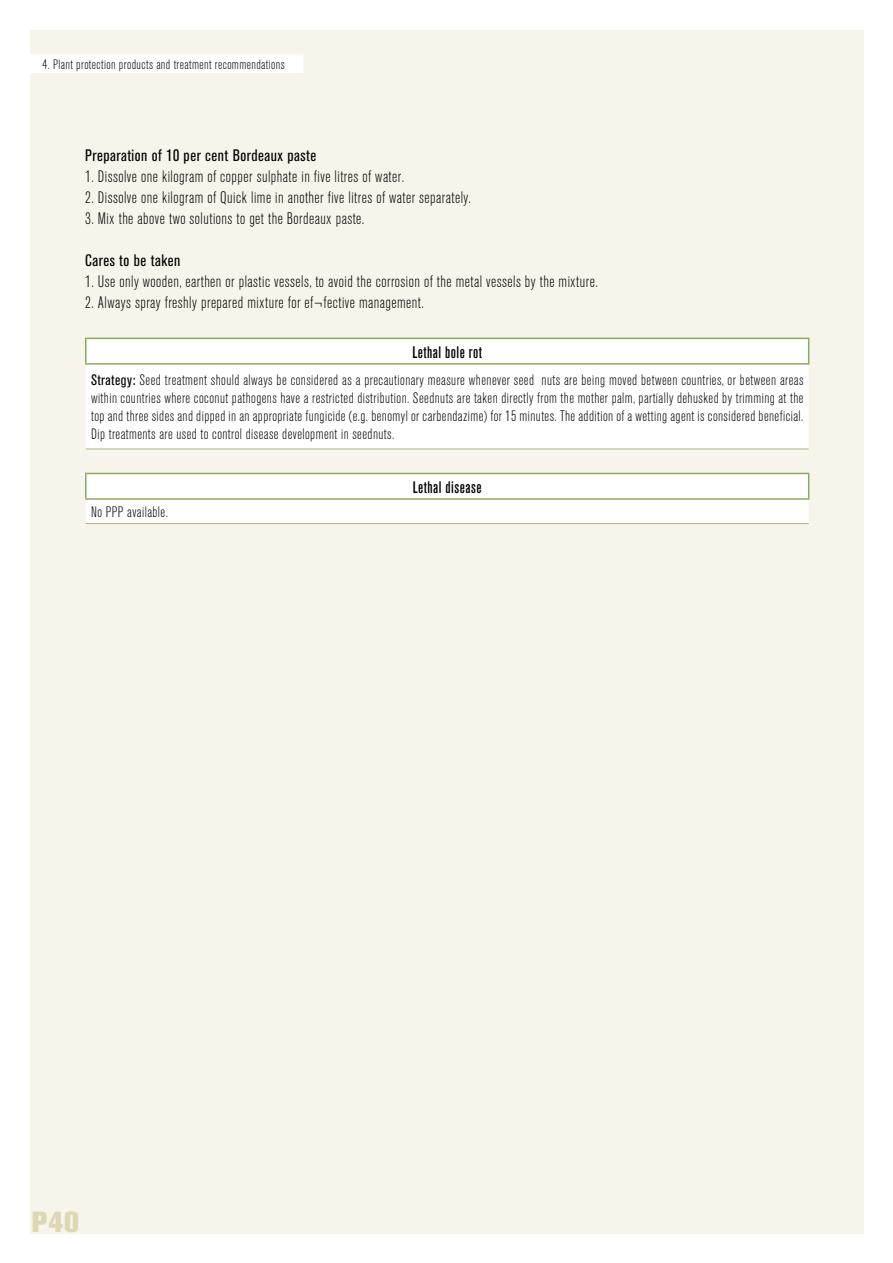
<style>
.page{position:relative;width:893px;height:1263px;background:#fff}
.page>*{position:absolute;margin:0;border:0;box-sizing:border-box;transform-origin:0 0}
.t1{font:800 28.8px "Akzidenz Grotesk BQ";color:#dcd8b4}
.t2{font:300 condensed 16.5px "Akzidenz Grotesk BQ";letter-spacing:.03em;color:#000}
.t3{font:condensed 16.5px "Akzidenz Grotesk BQ";letter-spacing:.03em;color:#000}
.t4{font:500 condensed 16.5px "Akzidenz Grotesk BQ";letter-spacing:.03em;color:#000}
.t5{font:300 condensed 15px/18px "Akzidenz Grotesk BQ";letter-spacing:.03em;color:#000;text-align:justify}
.t6{font:300 condensed 13.5px "Akzidenz Grotesk BQ";letter-spacing:.03em;color:#000}
.s1{font-weight:400}
</style>
<div class="page">
<div style="left:30px;top:30px;width:833px;height:1203px;background:#f6f4eb"></div>
<div style="left:30px;top:54px;width:273px;height:19px;background:#fff"></div>
<div style="left:86px;top:339px;width:723px;height:110px;background:#fff"></div>
<hr style="left:85px;top:338px;width:724px;height:1px;background:#87ac5c">
<hr style="left:85px;top:339px;width:2px;height:24px;background:#87ac5c">
<svg style="left:808px;top:339px;width:1px;height:24px"></svg>
<hr style="left:85px;top:363px;width:724px;height:2px;background:#87ac5c">
<hr style="left:86px;top:449px;width:723px;height:1px;background:#b4b084">
<hr style="left:85px;top:473px;width:724px;height:1px;background:#87ac5c">
<hr style="left:85px;top:474px;width:2px;height:24px;background:#87ac5c">
<div style="left:86px;top:474px;width:723px;height:49px;background:#fff"></div>
<hr style="left:85px;top:498px;width:724px;height:2px;background:#87ac5c">
<hr style="left:86px;top:523px;width:723px;height:1px;background:#b4b084">
<p class="t6" style="left:43px;top:57px;width:244px">4. Plant protection products and treatment recommendations</p>
<p class="t3" style="left:85px;top:146px;width:233px">Preparation of 10 per cent Bordeaux paste</p>
<p class="t2" style="left:85px;top:168px;width:321px">1. Dissolve one kilogram of copper sulphate in five litres of water.</p>
<p class="t2" style="left:85px;top:189px;width:387px">2. Dissolve one kilogram of Quick lime in another five litres of water separately.</p>
<p class="t2" style="left:85px;top:210px;width:281px">3. Mix the above two solutions to get the Bordeaux paste.</p>
<p class="t3" style="left:85px;top:251px;width:97px">Cares to be taken</p>
<p class="t2" style="left:85px;top:273px;width:514px">1. Use only wooden, earthen or plastic vessels, to avoid the corrosion of the metal vessels by the mixture.</p>
<p class="t2" style="left:85px;top:294px;width:340px">2. Always spray freshly prepared mixture for ef¬fective management.</p>
<p class="t4" style="left:412px;top:343px;width:71px">Lethal bole rot</p>
<p class="t5" style="left:91px;top:371px;width:714px"><span class="s1">Strategy:</span> Seed treatment should always be considered as a precautionary measure whenever seed nuts are being moved between countries, or between areas within countries where coconut pathogens have a restricted distribution. Seednuts are taken directly from the mother palm, partially dehusked by trimming at the top and three sides and dipped in an appropriate fungicide (e.g. benomyl or carbendazime) for 15 minutes. The addition of a wetting agent is considered beneficial.<br>Dip treatments are used to control disease development in seednuts.</p>
<p class="t4" style="left:413px;top:478px;width:70px">Lethal disease</p>
<p class="t5" style="left:91px;top:503px;width:78px">No PPP available.</p>
<h1 class="t1" style="left:32px;top:1205px;width:49px">P40</h1>
</div>
